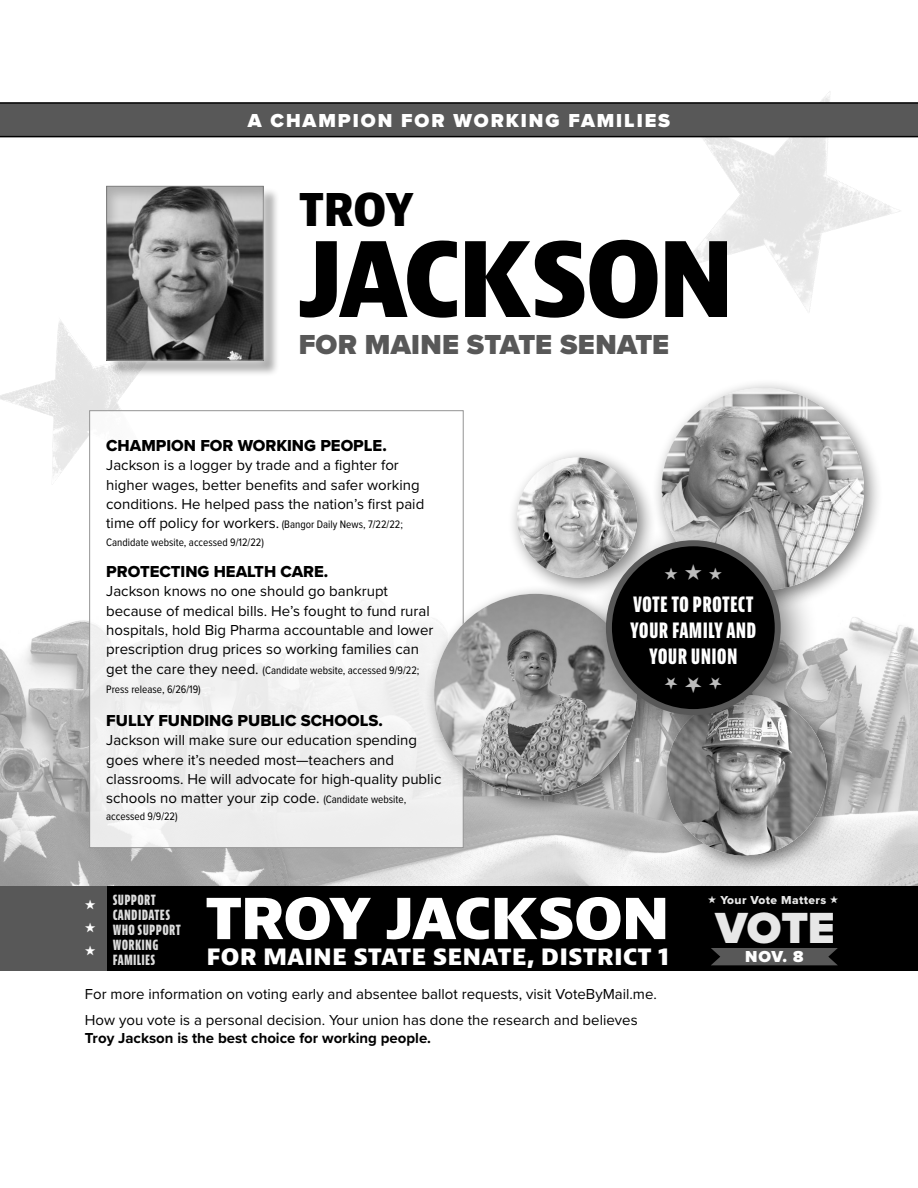
<style>
.page{position:relative;width:918px;height:1188px;background:#fff}
.page>*{position:absolute;margin:0;border:0;box-sizing:border-box;transform-origin:0 0}
.t1{font:700 condensed 110.1px "Bernina Sans";letter-spacing:-.045em;color:#000}
.t2{font:800 60px "Bernina Sans";letter-spacing:-.04em;color:#fff;scale:1.05 1}
.t3{font:700 condensed 48px "Bernina Sans";color:#000}
.t4{font:900 45.15px "Proxima Nova";color:#e7e7e7}
.t5{font:900 28.5px "Proxima Nova";letter-spacing:.01em;color:#585858}
.t6{font:800 24px "Bernina Sans";color:#fff}
.t7{font:700 extra-condensed 22.5px/26.2px "Bernina Sans";letter-spacing:.01em;color:#fff;text-align:center}
.t8{font:900 19.5px "Proxima Nova";letter-spacing:.1em;color:#fff}
.Talking_POints{font:16.5px "Proxima Nova Extrabld";color:#000}
.t9{font:900 16.5px "Proxima Nova";color:#fff}
.Talking_POints-2{font:15px/19.4px "Proxima Nova";color:#000}
.t10{font:700 extra-condensed 15px/15px "Bernina Sans";letter-spacing:.02em;color:#dcdcdc}
.t11{font:13.5px "Proxima Nova Extrabld";color:#fff}
.t12{font:12px "Proxima Nova Extrabld";letter-spacing:.035em;color:#e7e7e7}
.Talking_POints-3{font:11.25px/17.1px "Proxima Nova Cond";color:#000}
.s1{font-family:"Proxima Nova";font-size:15px}
.s2{font-family:"Proxima Nova Cond";font-size:11.25px}
.s3{font-size:10.5px}
.s4{font-weight:700}
</style>
<div class="page">
<img style="left:619px;top:91px;width:299px;height:221px">
<img style="left:0;top:321px;width:136px;height:155px">
<img style="left:0;top:617px;width:918px;height:270px">
<div style="left:0;top:887px;width:918px;height:84px;background:#000"></div>
<div style="left:656px;top:684px;width:191px;height:192px;background:#000;opacity:.5"></div>
<img style="left:666px;top:695px;width:161px;height:161px;border-radius:80px">
<svg style="left:0;top:102px;width:918px;height:35px;background:#525252"></svg>
<div style="left:108px;top:187px;width:172px;height:190px;background:#000;opacity:.33"></div>
<div style="left:96px;top:176px;width:178px;height:194px;background:#fff;opacity:.75"></div>
<div style="left:105px;top:185px;width:161px;height:177px;background:#000;opacity:.2"></div>
<svg style="left:89px;top:410px;width:375px;height:438px"></svg>
<div style="left:507px;top:448px;width:150px;height:149px;background:#000;opacity:.5"></div>
<img style="left:517px;top:458px;width:120px;height:120px;border-radius:60px">
<div style="left:651px;top:378px;width:233px;height:232px;background:#000;opacity:.5"></div>
<img style="left:662px;top:388px;width:202px;height:202px;border-radius:101px">
<div style="left:424px;top:583px;width:232px;height:233px;background:#000;opacity:.5"></div>
<img style="left:434px;top:594px;width:202px;height:202px;border-radius:101px">
<div style="left:586px;top:520px;width:234px;height:234px;background:#000;opacity:.5"></div>
<div style="left:609px;top:543px;width:169px;height:169px;background:#000;border-radius:50%"></div>
<div style="left:606px;top:540px;width:175px;height:175px;border:6px solid #585858;border-radius:50%"></div>
<div style="left:0;top:887px;width:106px;height:84px;background:#585858"></div>
<svg style="left:711px;top:948px;width:127px;height:17px;background:#515151"></svg>
<p class="t8" style="left:248px;top:106px;width:424px">A CHAMPION FOR WORKING FAMILIES</p>
<p class="t3" style="left:299px;top:177px;width:117px">TROY</p>
<p class="t1" style="left:297px;top:206px;width:439px">JACKSON</p>
<p class="t5" style="left:299px;top:324px;width:372px">FOR MAINE STATE SENATE</p>
<p class="Talking_POints" style="left:106px;top:433px;width:282px">CHAMPION FOR WORKING PEOPLE.</p>
<p class="Talking_POints-2" style="left:106px;top:455px;width:320px">Jackson is a logger by trade and a fighter for higher wages, better benefits and safer working conditions. He helped pass the nation’s first paid</p>
<p class="Talking_POints-3" style="left:106px;top:516px;width:298px"><span class="s1">time off policy for workers.</span> (Bangor Daily News, 7/22/22;<br>Candidate website, accessed 9/12/22)</p>
<p class="Talking_POints" style="left:106px;top:559px;width:224px">PROTECTING HEALTH CARE.</p>
<p class="Talking_POints-2" style="left:106px;top:581px;width:329px">Jackson knows no one should go bankrupt because of medical bills. He’s fought to fund rural hospitals, hold Big Pharma accountable and lower prescription drug prices so working families can</p>
<p class="Talking_POints-3" style="left:106px;top:660px;width:315px;line-height:19.4px"><span class="s1">get the care they need.</span> (Candidate website, accessed 9/9/22;<br>Press release, 6/26/19)</p>
<p class="Talking_POints" style="left:106px;top:708px;width:278px">FULLY FUNDING PUBLIC SCHOOLS.</p>
<p class="Talking_POints-2" style="left:106px;top:730px;width:337px">Jackson will make sure our education spending goes where it’s needed most—teachers and classrooms. He will advocate for high-quality public schools no matter your zip code. <span class="s2">(Candidate website,</span></p>
<p class="Talking_POints-3" style="left:106px;top:808px;width:73px">accessed 9/9/22)</p>
<p class="t7" style="left:630px;top:591px;width:128px">VOTE TO PROTECT<br>YOUR FAMILY AND<br>YOUR UNION</p>
<p class="t11" style="left:85px;top:895px;width:12px">★</p>
<p class="t11" style="left:85px;top:917px;width:12px">★</p>
<p class="t11" style="left:85px;top:940px;width:12px">★</p>
<p class="t10" style="left:113px;top:892px;width:70px">SUPPORT<br>CANDIDATES<br>WHO SUPPORT<br>WORKING<br>FAMILIES</p>
<p class="t2" style="left:205px;top:877px;width:445px">TROY JACKSON</p>
<p class="t6" style="left:207px;top:941px;width:464px">FOR MAINE STATE SENATE, DISTRICT 1</p>
<p class="t12" style="left:708px;top:891px;width:132px"><span class="s3">★</span> Your Vote Matters <span class="s3">★</span></p>
<p class="t4" style="left:716px;top:894px;width:121px">VOTE</p>
<p class="t9" style="left:745px;top:944px;width:60px">NOV. 8</p>
<p class="Talking_POints-2" style="left:85px;top:984px;width:573px">For more information on voting early and absentee ballot requests, visit VoteByMail.me.</p>
<p class="Talking_POints-2" style="left:85px;top:1009px;width:554px;line-height:18.8px">How you vote is a personal decision. Your union has done the research and believes<br><span class="s4">Troy Jackson is the best choice for working people.</span></p>
</div>
